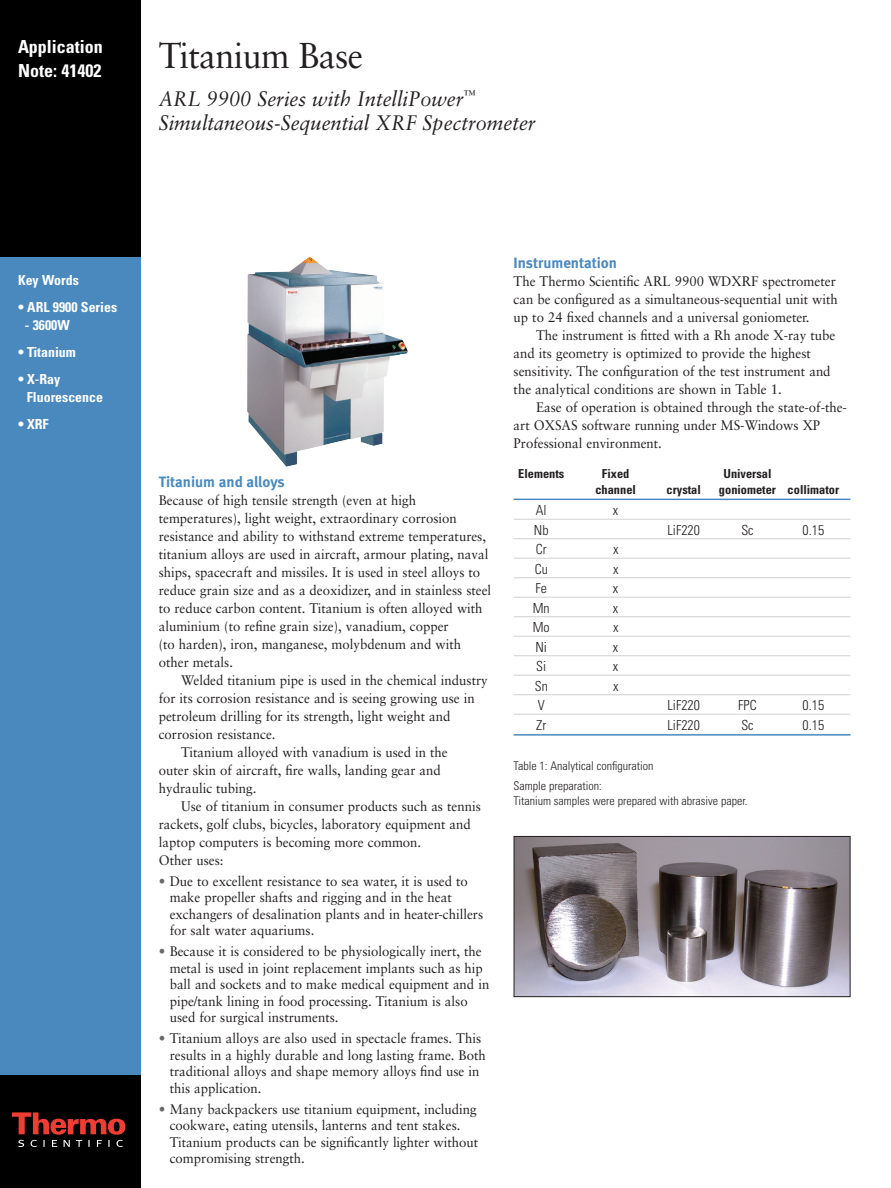
<style>
.page{position:relative;width:891px;height:1188px;background:#fff}
.page>*{position:absolute;margin:0;border:0;box-sizing:border-box;transform-origin:0 0}
.t1{font:36px "Sabon";letter-spacing:-.02em;color:#231f20;scale:.95 1}
.t2{font:italic 21px/24px "Sabon";color:#231f20;scale:.95 1}
.t3{font:700 condensed 18px/24px "Univers";color:#fff}
.t4{font:15px "Meta Bold LF";color:#4a89be}
.t5{font:13.8px/18px "Sabon";color:#231f20;scale:.95 1}
.t6{font:300 condensed 13.8px "Univers";color:#231f20}
.t7{font:700 condensed 13.8px/18px "Univers";color:#fff}
.t8{font:700 condensed 12.3px "Univers";color:#231f20}
.t9{font:300 condensed 12px/19.5px "Univers";color:#231f20}
.s1{color:#69696c}
</style>
<div class="page">
<div style="left:0;top:257px;width:141px;height:931px;background:#4a89be"></div>
<div style="left:0;top:0;width:141px;height:257px;background:#000001"></div>
<div style="left:0;top:1076px;width:141px;height:112px;background:#000001"></div>
<svg style="left:12px;top:1112px;width:113px;height:35px"></svg>
<img style="left:247px;top:256px;width:161px;height:211px">
<hr style="left:514px;top:499px;width:336px;height:1px;background:#4a89be">
<hr style="left:514px;top:519px;width:336px;height:1px;background:#d1d2d4">
<hr style="left:514px;top:538px;width:336px;height:1px;background:#d1d2d4">
<hr style="left:514px;top:558px;width:336px;height:1px;background:#d1d2d4">
<hr style="left:514px;top:577px;width:336px;height:1px;background:#d1d2d4">
<hr style="left:514px;top:597px;width:336px;height:1px;background:#d1d2d4">
<hr style="left:514px;top:616px;width:336px;height:1px;background:#d1d2d4">
<hr style="left:514px;top:636px;width:336px;height:1px;background:#d1d2d4">
<hr style="left:514px;top:655px;width:336px;height:1px;background:#d1d2d4">
<hr style="left:514px;top:675px;width:336px;height:1px;background:#d1d2d4">
<hr style="left:514px;top:694px;width:336px;height:1px;background:#d1d2d4">
<hr style="left:514px;top:714px;width:336px;height:1px;background:#d1d2d4">
<hr style="left:514px;top:734px;width:336px;height:2px;background:#4a89be">
<img style="left:516px;top:838px;width:332px;height:157px">
<div style="left:514px;top:836px;width:336px;height:161px;border:1px solid #231f20"></div>
<h3 class="t3" style="left:18px;top:37px;width:86px">Application<br>Note: 41402</h3>
<h1 class="t1" style="left:159px;top:40px;width:216px">Titanium Base</h1>
<h2 class="t2" style="left:159px;top:88px;width:398px">ARL 9900 Series with IntelliPower<sup>™<br></sup>Simultaneous-Sequential XRF Spectrometer</h2>
<p class="t7" style="left:18px;top:272px;width:62px">Key Words</p>
<p class="t7" style="left:18px;top:299px;width:101px">• ARL 9900 Series</p>
<p class="t7" style="left:25px;top:317px;width:46px">- 3600W</p>
<p class="t7" style="left:18px;top:344px;width:59px">• Titanium</p>
<p class="t7" style="left:27px;top:371px;width:78px;text-indent:-9px">• X-Ray<br>Fluorescence</p>
<p class="t7" style="left:18px;top:416px;width:32px">• XRF</p>
<p class="t4" style="left:159px;top:476px;width:128px">Titanium and alloys</p>
<p class="t5" style="left:159px;top:492px;width:351px">Because of high tensile strength (even at high temperatures), light weight, extraordinary corrosion resistance and ability to withstand extreme temperatures, titanium alloys are used in aircraft, armour plating, naval ships, spacecraft and missiles. It is used in steel alloys to reduce grain size and as a deoxidizer, and in stainless steel to reduce carbon content. Titanium is often alloyed with aluminium (to refine grain size), vanadium, copper<br>(to harden), iron, manganese, molybdenum and with other metals.</p>
<p class="t5" style="left:181px;top:672px;width:324px">Welded titanium pipe is used in the chemical industry</p>
<p class="t5" style="left:159px;top:690px;width:334px">for its corrosion resistance and is seeing growing use in</p>
<p class="t5" style="left:159px;top:708px;width:309px">petroleum drilling for its strength, light weight and</p>
<p class="t5" style="left:159px;top:726px;width:124px">corrosion resistance.</p>
<p class="t5" style="left:181px;top:744px;width:282px">Titanium alloyed with vanadium is used in the</p>
<p class="t5" style="left:159px;top:762px;width:298px">outer skin of aircraft, fire walls, landing gear and</p>
<p class="t5" style="left:159px;top:780px;width:104px">hydraulic tubing.</p>
<p class="t5" style="left:181px;top:798px;width:317px">Use of titanium in consumer products such as tennis</p>
<p class="t5" style="left:159px;top:816px;width:330px">rackets, golf clubs, bicycles, laboratory equipment and</p>
<p class="t5" style="left:159px;top:834px;width:278px">laptop computers is becoming more common.</p>
<p class="t5" style="left:159px;top:852px;width:70px">Other uses:</p>
<p class="t5" style="left:170px;top:874px;width:331px;line-height:16.5px;text-indent:-11px"><span class="s1">•</span> Due to excellent resistance to sea water, it is used to make propeller shafts and rigging and in the heat exchangers of desalination plants and in heater-chillers for salt water aquariums.</p>
<p class="t5" style="left:170px;top:944px;width:338px;line-height:16.5px;text-indent:-11px"><span class="s1">•</span> Because it is considered to be physiologically inert, the metal is used in joint replacement implants such as hip ball and sockets and to make medical equipment and in pipe/tank lining in food processing. Titanium is also used for surgical instruments.</p>
<p class="t5" style="left:170px;top:1031px;width:334px;line-height:16.5px;text-indent:-11px"><span class="s1">•</span> Titanium alloys are also used in spectacle frames. This results in a highly durable and long lasting frame. Both traditional alloys and shape memory alloys find use in this application.</p>
<p class="t5" style="left:170px;top:1102px;width:326px;line-height:16.5px;text-indent:-11px"><span class="s1">•</span> Many backpackers use titanium equipment, including cookware, eating utensils, lanterns and tent stakes.<br>Titanium products can be significantly lighter without compromising strength.</p>
<p class="t4" style="left:514px;top:257px;width:105px">Instrumentation</p>
<p class="t5" style="left:514px;top:273px;width:343px">The Thermo Scientific ARL 9900 WDXRF spectrometer can be configured as a simultaneous-sequential unit with up to 24 fixed channels and a universal goniometer.</p>
<p class="t5" style="left:514px;top:327px;width:340px;text-indent:23px">The instrument is fitted with a Rh anode X-ray tube and its geometry is optimized to provide the highest sensitivity. The configuration of the test instrument and the analytical conditions are shown in Table 1.</p>
<p class="t5" style="left:514px;top:399px;width:352px;text-indent:23px">Ease of operation is obtained through the state-of-the&shy;art OXSAS software running under MS-Windows XP<br>Professional environment.</p>
<p class="t8" style="left:518px;top:469px;width:48px">Elements</p>
<p class="t8" style="left:602px;top:469px;width:29px">Fixed</p>
<p class="t8" style="left:723px;top:469px;width:50px">Universal</p>
<p class="t8" style="left:595px;top:485px;width:42px">channel</p>
<p class="t8" style="left:667px;top:485px;width:36px">crystal</p>
<p class="t8" style="left:719px;top:485px;width:122px">goniometer collimator</p>
<p class="t6" style="left:536px;top:505px;width:12px">Al</p>
<p class="t6" style="left:613px;top:505px;width:7px">x</p>
<p class="t6" style="left:534px;top:525px;width:16px">Nb</p>
<p class="t6" style="left:668px;top:525px;width:34px">LiF220</p>
<p class="t6" style="left:741px;top:525px;width:14px">Sc</p>
<p class="t6" style="left:803px;top:525px;width:23px">0.15</p>
<p class="t6" style="left:536px;top:544px;width:12px">Cr</p>
<p class="t6" style="left:613px;top:544px;width:7px">x</p>
<p class="t6" style="left:535px;top:564px;width:15px">Cu</p>
<p class="t6" style="left:613px;top:564px;width:7px">x</p>
<p class="t6" style="left:536px;top:583px;width:13px">Fe</p>
<p class="t6" style="left:613px;top:583px;width:7px">x</p>
<p class="t6" style="left:533px;top:603px;width:18px">Mn</p>
<p class="t6" style="left:613px;top:603px;width:7px">x</p>
<p class="t6" style="left:533px;top:622px;width:18px">Mo</p>
<p class="t6" style="left:613px;top:622px;width:7px">x</p>
<p class="t6" style="left:536px;top:642px;width:13px">Ni</p>
<p class="t6" style="left:613px;top:642px;width:7px">x</p>
<p class="t6" style="left:536px;top:661px;width:12px">Si</p>
<p class="t6" style="left:613px;top:661px;width:7px">x</p>
<p class="t6" style="left:535px;top:681px;width:15px">Sn</p>
<p class="t6" style="left:613px;top:681px;width:7px">x</p>
<p class="t6" style="left:538px;top:700px;width:8px">V</p>
<p class="t6" style="left:668px;top:700px;width:34px">LiF220</p>
<p class="t6" style="left:738px;top:700px;width:20px">FPC</p>
<p class="t6" style="left:803px;top:700px;width:23px">0.15</p>
<p class="t6" style="left:536px;top:720px;width:12px">Zr</p>
<p class="t6" style="left:668px;top:720px;width:34px">LiF220</p>
<p class="t6" style="left:741px;top:720px;width:14px">Sc</p>
<p class="t6" style="left:803px;top:720px;width:23px">0.15</p>
<p class="t9" style="left:514px;top:757px;width:141px">Table 1: Analytical configuration<br>Sample preparation:</p>
<p class="t9" style="left:514px;top:792px;width:236px">Titanium samples were prepared with abrasive paper.</p>
</div>
